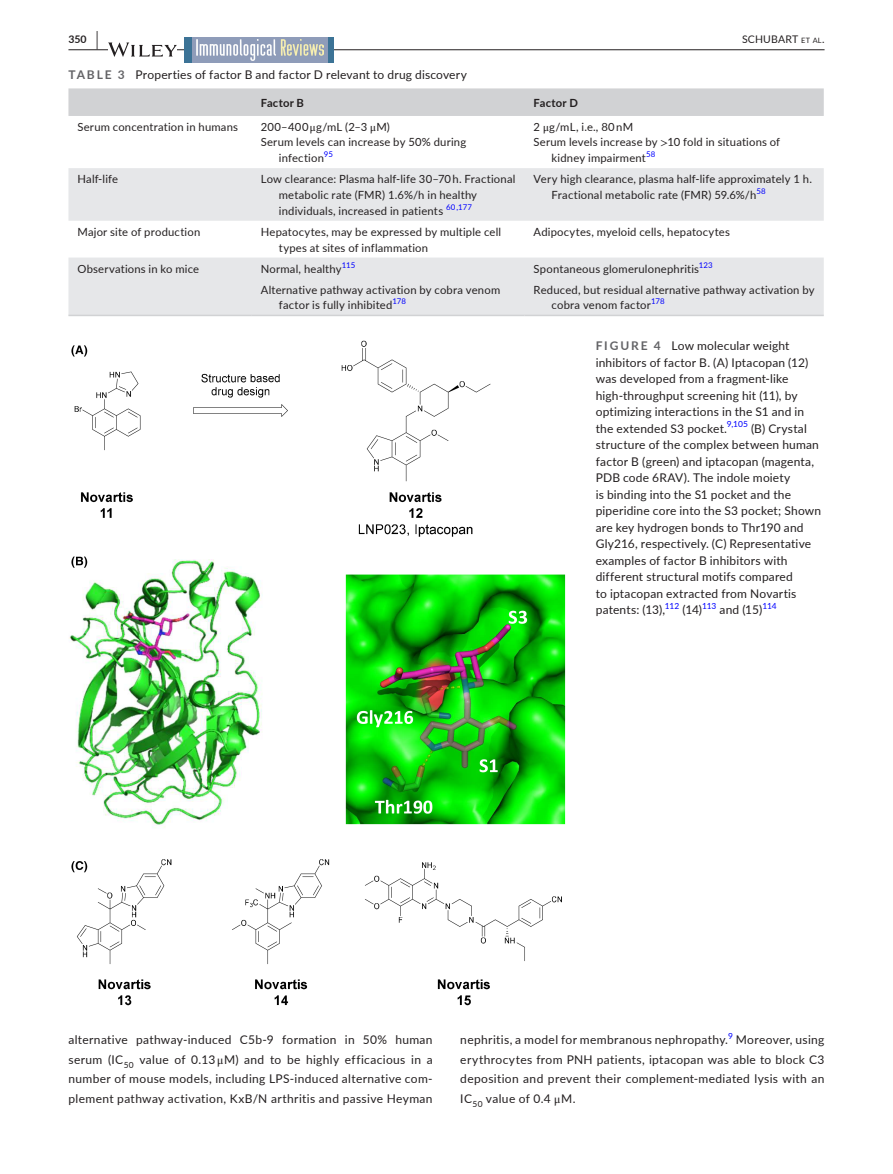
<style>
.page{position:relative;width:893px;height:1174px;background:#fff}
.page>*{position:absolute;margin:0;border:0;box-sizing:border-box;transform-origin:0 0}
.t1{font:12px/16.5px "Lato";letter-spacing:.015em;color:#231f20;text-align:justify}
.t2{font:11.25px/15.8px "Lato";letter-spacing:.015em;color:#231f20}
.t3{font:700 11.25px "Lato";letter-spacing:.02em;color:#231f20}
.t4{font:10.5px "Lato";letter-spacing:.02em;color:#231f20}
.t5{font:700 10.5px "Lato";color:#231f20}
.t6{font:7.8px "Lato";letter-spacing:.01em;color:#00f}
.s1{font-size:19.5px}
.s2{font-size:7.35px}
.s3{font-weight:700;color:#636366}
.s4{font-family:"STIX"}
</style>
<div class="page">
<hr style="left:68px;top:49px;width:756px;height:1px;background:#231f20">
<svg style="left:108px;top:42px;width:69px;height:15px"></svg>
<div style="left:185px;top:37px;width:148px;height:25px;background:#8f9cb9"></div>
<div style="left:185px;top:37px;width:7px;height:25px;background:#3c7396"></div>
<div style="left:328px;top:37px;width:5px;height:25px;background:#3c7396"></div>
<img style="left:197px;top:39px;width:126px;height:22px">
<div style="left:68px;top:88px;width:756px;height:28px;background:#d1d2d4"></div>
<svg style="left:68px;top:168px;width:756px;height:147px;fill:#e6e7e9"></svg>
<hr style="left:68px;top:315px;width:184px;height:1px;background:#d1d2d4">
<hr style="left:252px;top:315px;width:273px;height:1px;background:#d1d2d4">
<hr style="left:525px;top:315px;width:299px;height:1px;background:#d1d2d4">
<img style="left:69px;top:341px;width:496px;height:664px">
<p class="t5" style="left:68px;top:31px;width:31px">350 <span class="s1">|</span></p>
<p class="t4" style="left:742px;top:31px;width:84px">SCHUBART <span class="s2">et al</span>.</p>
<p class="t1" style="left:68px;top:66px;width:400px"><span class="s3">TABLE 3</span> Properties of factor B and factor D relevant to drug discovery</p>
<p class="t3" style="left:261px;top:94px;width:45px">Factor B</p>
<p class="t3" style="left:534px;top:94px;width:46px">Factor D</p>
<p class="t2" style="left:77px;top:118px;width:162px">Serum concentration in humans</p>
<p class="t2" style="left:261px;top:118px;width:131px">200–400 <span class="s4">μ</span>g/mL (2–3 <span class="s4">μ</span>M)</p>
<p class="t2" style="left:261px;top:134px;width:207px">Serum levels can increase by 50% during</p>
<p class="t2" style="left:279px;top:150px;width:47px">infection</p>
<p class="t6" style="left:324px;top:149px;width:11px">95</p>
<p class="t2" style="left:534px;top:118px;width:101px">2 <span class="s4">μ</span>g/mL, i.e., 80 nM</p>
<p class="t2" style="left:534px;top:134px;width:248px">Serum levels increase by <span class="s4">&gt;</span>10 fold in situations of</p>
<p class="t2" style="left:552px;top:150px;width:96px">kidney impairment</p>
<p class="t6" style="left:646px;top:149px;width:11px">58</p>
<p class="t2" style="left:77px;top:171px;width:42px">Half-life</p>
<p class="t2" style="left:279px;top:171px;width:238px;text-indent:-18px">Low clearance: Plasma half-life 30–70 h. Fractional metabolic rate (FMR) 1.6%/h in healthy individuals, increased in patients</p>
<p class="t6" style="left:446px;top:201px;width:27px">60 ,177</p>
<p class="t2" style="left:552px;top:171px;width:262px;text-indent:-18px">Very high clearance, plasma half-life approximately 1 h.<br>Fractional metabolic rate (FMR) 59.6%/h</p>
<p class="t6" style="left:757px;top:185px;width:11px">58</p>
<p class="t2" style="left:77px;top:223px;width:124px">Major site of production</p>
<p class="t2" style="left:279px;top:223px;width:224px;text-indent:-18px">Hepatocytes, may be expressed by multiple cell types at sites of inflammation</p>
<p class="t2" style="left:534px;top:223px;width:198px">Adipocytes, myeloid cells, hepatocytes</p>
<p class="t2" style="left:77px;top:260px;width:123px">Observations in ko mice</p>
<p class="t2" style="left:261px;top:260px;width:82px">Normal, healthy</p>
<p class="t6" style="left:342px;top:259px;width:15px">115</p>
<p class="t2" style="left:534px;top:260px;width:167px">Spontaneous glomerulonephritis</p>
<p class="t6" style="left:699px;top:259px;width:15px">123</p>
<p class="t2" style="left:279px;top:281px;width:223px;text-indent:-18px">Alternative pathway activation by cobra venom factor is fully inhibited</p>
<p class="t2" style="left:552px;top:281px;width:264px;text-indent:-18px">Reduced, but residual alternative pathway activation by cobra venom factor</p>
<p class="t6" style="left:392px;top:296px;width:15px">178</p>
<p class="t6" style="left:651px;top:296px;width:15px">178</p>
<p class="t1" style="left:596px;top:337px;width:227px;text-align:left"><span class="s3">FIGURE 4</span> Low molecular weight inhibitors of factor B. (A) Iptacopan (12) was developed from a fragment-like high-throughput screening hit (11), by optimizing interactions in the S1 and in the extended S3 pocket.<sup>9,105</sup> (B) Crystal structure of the complex between human factor B (green) and iptacopan (magenta, PDB code 6RAV). The indole moiety<br>is binding into the S1 pocket and the piperidine core into the S3 pocket; Shown are key hydrogen bonds to Thr190 and Gly216, respectively. (C) Representative examples of factor B inhibitors with different structural motifs compared<br>to iptacopan extracted from Novartis patents: (13),<sup>112</sup> (14)<sup>113</sup> and (15)<sup>114</sup></p>
<p class="t1" style="left:68px;top:1029px;width:366px;line-height:19.5px">alternative pathway-induced C5b-9 formation in 50% human serum (IC<sub>50</sub> value of 0.13 <span class="s4">μ</span>M) and to be highly efficacious in a number of mouse models, including LPS-induced alternative com&shy;plement pathway activation, KxB/N arthritis and passive Heyman</p>
<p class="t1" style="left:460px;top:1029px;width:366px;line-height:19.5px">nephritis, a model for membranous nephropathy.<sup>9</sup> Moreover, using erythrocytes from PNH patients, iptacopan was able to block C3 deposition and prevent their complement-mediated lysis with an IC<sub>50</sub> value of 0.4 <span class="s4">μ</span>M.</p>
</div>
